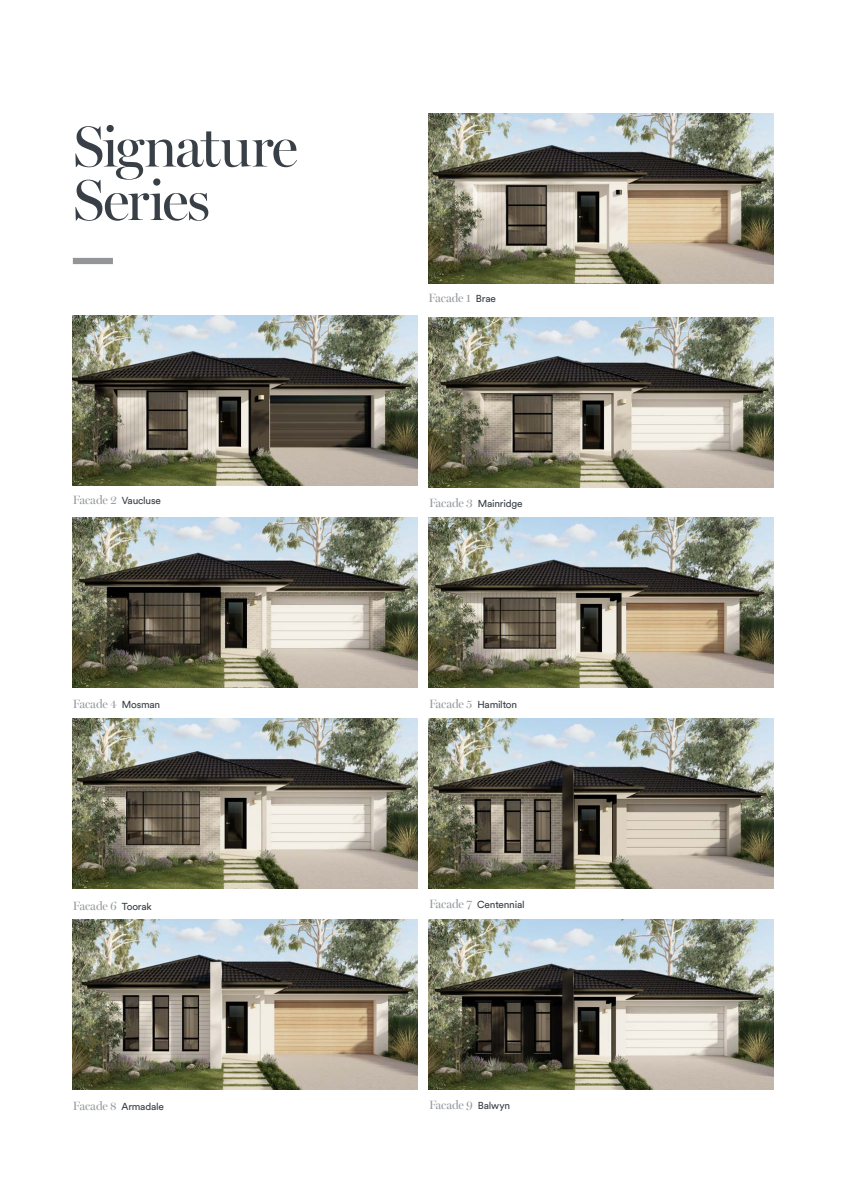
<style>
.page{position:relative;width:842px;height:1191px;background:#fff}
.page>*{position:absolute;margin:0;border:0;box-sizing:border-box;transform-origin:0 0}
.t1{font:58px/53.5px "Miller Banner";letter-spacing:-.035em;color:#383f46}
.t2{font:12px "Miller Banner";letter-spacing:-.01em;color:#95999d}
.t3{font:10.1px "Circular Std";letter-spacing:-.02em;color:#383f46}
.s1{font-family:"Circular Std";font-size:10.1px;color:#383f46}
.s2{font-family:"Miller Banner";font-size:12px;color:#95999d}
</style>
<div class="page">
<img style="left:73px;top:517px;width:344px;height:170px">
<img style="left:429px;top:318px;width:344px;height:169px">
<img style="left:73px;top:316px;width:344px;height:169px">
<img style="left:429px;top:919px;width:344px;height:170px">
<img style="left:429px;top:114px;width:344px;height:170px">
<img style="left:429px;top:517px;width:344px;height:170px">
<img style="left:429px;top:719px;width:344px;height:169px">
<div style="left:73px;top:258px;width:40px;height:6px;background:#939598"></div>
<img style="left:73px;top:719px;width:344px;height:169px">
<img style="left:73px;top:919px;width:344px;height:170px">
<h1 class="t1" style="left:73px;top:119px;width:227px">Signature<br>Series</h1>
<p class="t2" style="left:429px;top:290px;width:69px">Facade 1 <span class="s1">Brae</span></p>
<p class="t3" style="left:73px;top:494px;width:90px"><span class="s2">Facade 2</span> Vaucluse</p>
<p class="t3" style="left:429px;top:497px;width:95px"><span class="s2">Facade 3</span> Mainridge</p>
<p class="t2" style="left:73px;top:696px;width:89px">Facade 4 <span class="s1">Mosman</span></p>
<p class="t3" style="left:429px;top:698px;width:90px"><span class="s2">Facade 5</span> Hamilton</p>
<p class="t2" style="left:73px;top:898px;width:80px">Facade 6 <span class="s1">Toorak</span></p>
<p class="t3" style="left:429px;top:898px;width:97px"><span class="s2">Facade 7</span> Centennial</p>
<p class="t3" style="left:73px;top:1100px;width:93px"><span class="s2">Facade 8</span> Armadale</p>
<p class="t2" style="left:429px;top:1097px;width:83px">Facade 9 <span class="s1">Balwyn</span></p>
</div>
